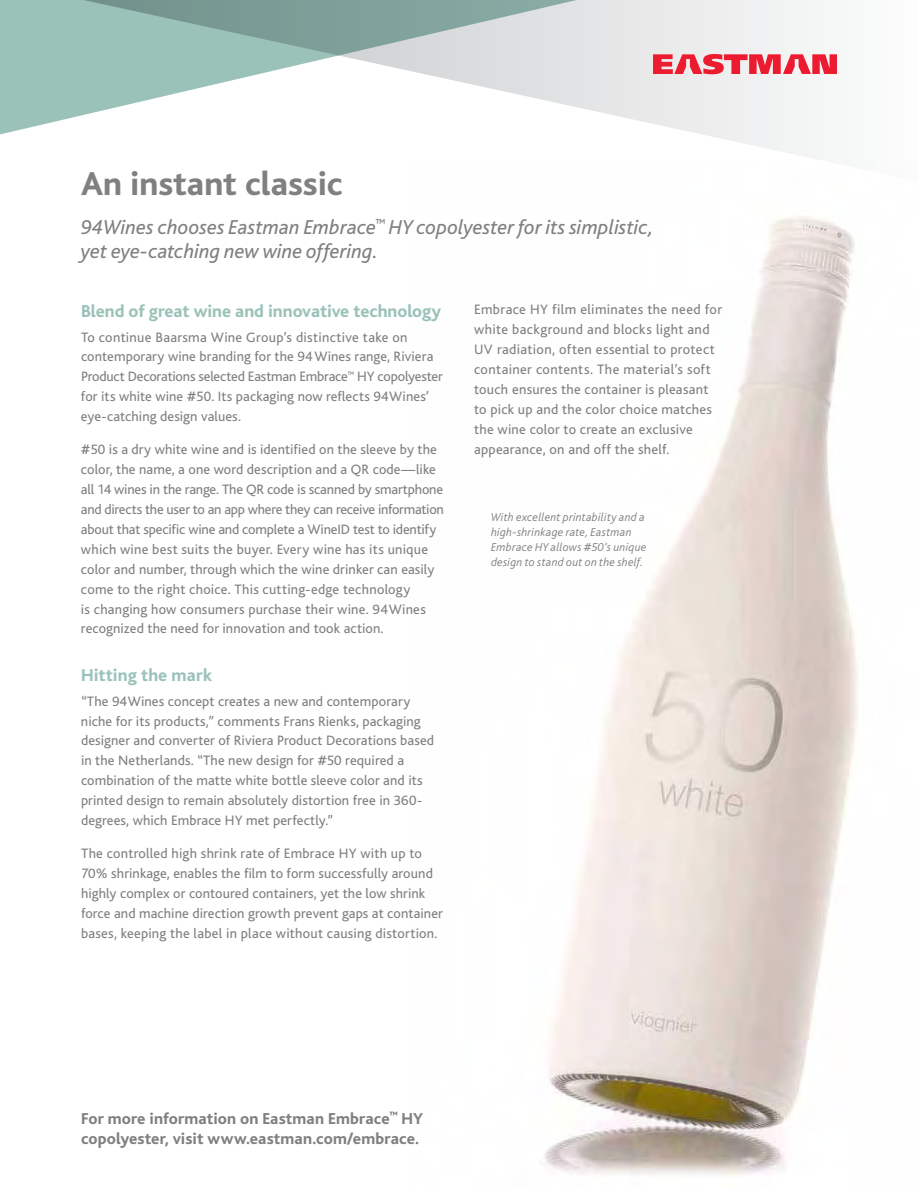
<style>
.page{position:relative;width:918px;height:1188px;background:#fff}
.page>*{position:absolute;margin:0;border:0;box-sizing:border-box;transform-origin:0 0}
.t1{font:800 34.5px "Bliss";letter-spacing:-.005em;color:#808083}
.t2{font:italic 21px/24px "Bliss";color:#808083}
.t3{font:800 18px "Bliss";letter-spacing:-.005em;color:#9bc2b9}
.t4{font:800 16.5px/20px "Bliss";letter-spacing:.005em;color:#808083}
.t5{font:14.25px/20px "Bliss";letter-spacing:.01em;color:#808083}
.t6{font:italic 300 12px/15px "Bliss";letter-spacing:.015em;color:#808083}
</style>
<div class="page">
<img style="left:544px;top:216px;width:314px;height:960px">
<div style="left:0;top:0;width:23px;height:134px;background:#9bc2b9"></div>
<svg style="left:23px;top:0;width:799px;height:160px"></svg>
<svg style="left:653px;top:54px;width:184px;height:20px;background:#ed6270"></svg>
<h1 class="t1" style="left:81px;top:166px;width:263px">An instant classic</h1>
<h2 class="t2" style="left:81px;top:216px;width:574px">94 Wines chooses Eastman Embrace<sup>™</sup> HY copolyester for its simplistic, yet eye-catching new wine offering.</h2>
<p class="t3" style="left:81px;top:302px;width:362px">Blend of great wine and innovative technology</p>
<p class="t5" style="left:81px;top:327px;width:363px">To continue Baarsma Wine Group’s distinctive take on contemporary wine branding for the 94Wines range, Riviera Product Decorations selected Eastman Embrace<sup>™</sup> HY copolyester for its white wine #50. Its packaging now reflects 94Wines’ eye-catching design values.</p>
<p class="t5" style="left:81px;top:440px;width:364px">#50 is a dry white wine and is identified on the sleeve by the color, the name, a one word description and a QR code—like all 14 wines in the range. The QR code is scanned by smartphone and directs the user to an app where they can receive information about that specific wine and complete a WineID test to identify which wine best suits the buyer. Every wine has its unique color and number, through which the wine drinker can easily come to the right choice. This cutting-edge technology<br>is changing how consumers purchase their wine. 94Wines recognized the need for innovation and took action.</p>
<p class="t3" style="left:81px;top:666px;width:133px">Hitting the mark</p>
<p class="t5" style="left:81px;top:691px;width:355px">“The 94Wines concept creates a new and contemporary niche for its products,” comments Frans Rienks, packaging designer and converter of Riviera Product Decorations based in the Netherlands. “The new design for #50 required a combination of the matte white bottle sleeve color and its printed design to remain absolutely distortion free in 360- degrees, which Embrace HY met perfectly.”</p>
<p class="t5" style="left:81px;top:844px;width:363px">The controlled high shrink rate of Embrace HY with up to 70% shrinkage, enables the film to form successfully around highly complex or contoured containers, yet the low shrink force and machine direction growth prevent gaps at container bases, keeping the label in place without causing distortion.</p>
<p class="t5" style="left:474px;top:300px;width:249px">Embrace HY film eliminates the need for white background and blocks light and UV radiation, often essential to protect container contents. The material’s soft touch ensures the container is pleasant to pick up and the color choice matches the wine color to create an exclusive appearance, on and off the shelf.</p>
<p class="t6" style="left:491px;top:510px;width:157px">With excellent printability and a high-shrinkage rate, Eastman<br>Embrace HY allows #50’s unique design to stand out on the shelf.</p>
<p class="t4" style="left:81px;top:1109px;width:344px">For more information on Eastman Embrace<sup>™</sup> HY copolyester, visit www.eastman.com/embrace.</p>
</div>
